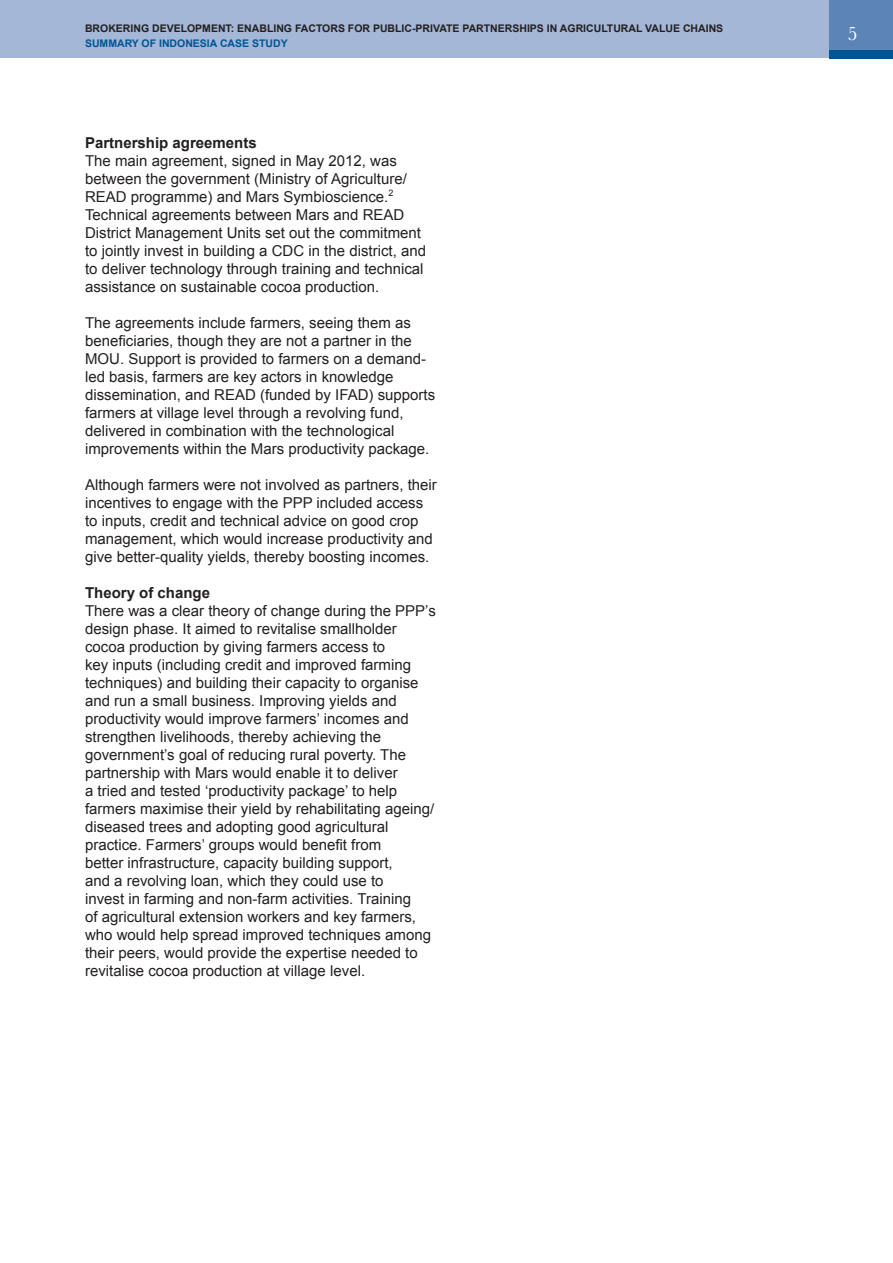
<style>
.page{position:relative;width:893px;height:1263px;background:#fff}
.page>*{position:absolute;margin:0;border:0;box-sizing:border-box;transform-origin:0 0}
.t1{font:19.5px "Baskerville No 2 BT";color:#fff}
.t2{font:15px/18px "Arial";color:#231f20}
.t3{font:700 15px "Arial";color:#231f20}
.t4{font:700 10.5px "Arial";color:#231f20}
.t5{font:700 10.5px "Arial";color:#005595}
</style>
<div class="page">
<div style="left:0;top:0;width:829px;height:58px;background:#a4b7d7"></div>
<div style="left:829px;top:0;width:64px;height:58px;background:#5c84b7"></div>
<div style="left:829px;top:50px;width:64px;height:8px;background:#005595"></div>
<p class="t4" style="left:85px;top:21px;width:640px">BROKERING DEVELOPMENT: ENABLING FACTORS FOR PUBLIC-PRIVATE PARTNERSHIPS IN AGRICULTURAL VALUE CHAINS</p>
<p class="t5" style="left:85px;top:36px;width:204px">SUMMARY OF INDONESIA CASE STUDY</p>
<p class="t3" style="left:85px;top:132px;width:173px">Partnership agreements</p>
<p class="t2" style="left:85px;top:151px;width:342px">The main agreement, signed in May 2012, was between the government (Ministry of Agriculture/ READ programme) and Mars Symbioscience.<sup>2<br></sup>Technical agreements between Mars and READ District Management Units set out the commitment to jointly invest in building a CDC in the district, and to deliver technology through training and technical assistance on sustainable cocoa production.</p>
<p class="t2" style="left:85px;top:313px;width:352px">The agreements include farmers, seeing them as beneficiaries, though they are not a partner in the MOU. Support is provided to farmers on a demand&shy;led basis, farmers are key actors in knowledge dissemination, and READ (funded by IFAD) supports farmers at village level through a revolving fund, delivered in combination with the technological improvements within the Mars productivity package.</p>
<p class="t2" style="left:85px;top:475px;width:353px">Although farmers were not involved as partners, their incentives to engage with the PPP included access to inputs, credit and technical advice on good crop management, which would increase productivity and give better-quality yields, thereby boosting incomes.</p>
<p class="t3" style="left:85px;top:582px;width:127px">Theory of change</p>
<p class="t2" style="left:85px;top:601px;width:352px">There was a clear theory of change during the PPP’s design phase. It aimed to revitalise smallholder cocoa production by giving farmers access to<br>key inputs (including credit and improved farming techniques) and building their capacity to organise and run a small business. Improving yields and productivity would improve farmers’ incomes and strengthen livelihoods, thereby achieving the government’s goal of reducing rural poverty. The partnership with Mars would enable it to deliver<br>a tried and tested ‘productivity package’ to help farmers maximise their yield by rehabilitating ageing/ diseased trees and adopting good agricultural practice. Farmers’ groups would benefit from<br>better infrastructure, capacity building support,<br>and a revolving loan, which they could use to<br>invest in farming and non-farm activities. Training<br>of agricultural extension workers and key farmers, who would help spread improved techniques among their peers, would provide the expertise needed to revitalise cocoa production at village level.</p>
<p class="t1" style="left:848px;top:21px;width:11px">5</p>
</div>
